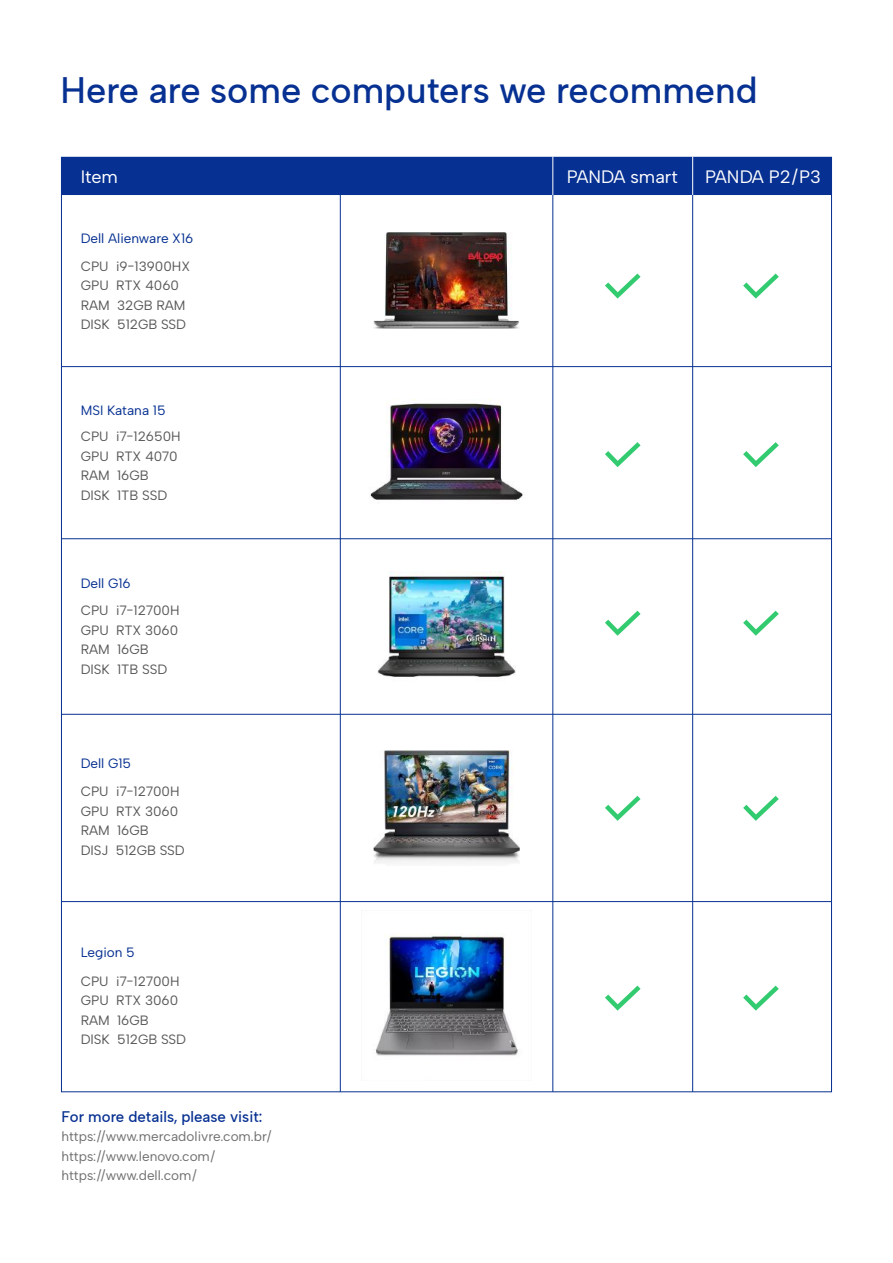
<style>
.page{position:relative;width:893px;height:1263px;background:#fff}
.page>*{position:absolute;margin:0;border:0;box-sizing:border-box;transform-origin:0 0}
.t1{font:500 36px "Albert Sans";color:#063091}
.t2{font:18px "Albert Sans";color:#fff}
.t3{font:500 15px "Albert Sans";color:#063091}
.t4{font:13.5px/19.5px "Albert Sans";color:#595757}
.t5{font:13.5px/19.5px "Albert Sans";color:#727171}
.t6{font:13.5px "Albert Sans";color:#063091}
</style>
<div class="page">
<div style="left:61px;top:157px;width:770px;height:37px;background:#063091"></div>
<hr style="left:61px;top:366px;width:770px;height:1px;background:#063091">
<hr style="left:61px;top:538px;width:770px;height:1px;background:#063091">
<hr style="left:61px;top:714px;width:770px;height:1px;background:#063091">
<hr style="left:61px;top:901px;width:770px;height:1px;background:#063091">
<hr style="left:61px;top:194px;width:770px;height:1px;background:#063091">
<hr style="left:552px;top:194px;width:1px;height:898px;background:#063091">
<hr style="left:340px;top:194px;width:1px;height:898px;background:#063091">
<hr style="left:552px;top:157px;width:1px;height:38px;background:#fff">
<hr style="left:692px;top:194px;width:1px;height:898px;background:#063091">
<hr style="left:692px;top:157px;width:1px;height:38px;background:#fff">
<svg style="left:605px;top:274px;width:36px;height:25px"></svg>
<svg style="left:743px;top:274px;width:36px;height:25px"></svg>
<svg style="left:605px;top:442px;width:36px;height:25px"></svg>
<svg style="left:743px;top:442px;width:36px;height:25px"></svg>
<svg style="left:605px;top:611px;width:36px;height:25px"></svg>
<svg style="left:743px;top:611px;width:36px;height:25px"></svg>
<svg style="left:605px;top:796px;width:36px;height:25px"></svg>
<svg style="left:743px;top:796px;width:36px;height:25px"></svg>
<svg style="left:605px;top:985px;width:36px;height:26px"></svg>
<svg style="left:743px;top:985px;width:36px;height:26px"></svg>
<img style="left:370px;top:399px;width:153px;height:101px">
<img style="left:378px;top:572px;width:137px;height:105px">
<img style="left:374px;top:751px;width:145px;height:112px">
<img style="left:361px;top:910px;width:157px;height:146px">
<img style="left:374px;top:233px;width:145px;height:95px">
<h1 class="t1" style="left:61px;top:68px;width:699px">Here are some computers we recommend</h1>
<h2 class="t2" style="left:81px;top:166px;width:39px">Item</h2>
<p class="t6" style="left:81px;top:230px;width:114px">Dell Alienware X16</p>
<p class="t4" style="left:81px;top:256px;width:111px">CPU i9-13900HX<br>GPU RTX 4060<br>RAM 32GB RAM<br>DISK 512GB SSD</p>
<p class="t6" style="left:81px;top:402px;width:86px">MSI Katana 15</p>
<p class="t4" style="left:81px;top:427px;width:101px">CPU i7-12650H<br>GPU RTX 4070<br>RAM 16GB<br>DISK 1TB SSD</p>
<p class="t6" style="left:81px;top:575px;width:52px">Dell G16</p>
<p class="t4" style="left:81px;top:600px;width:100px">CPU i7-12700H<br>GPU RTX 3060<br>RAM 16GB<br>DISK 1TB SSD</p>
<p class="t6" style="left:81px;top:755px;width:52px">Dell G15</p>
<p class="t4" style="left:81px;top:781px;width:106px">CPU i7-12700H<br>GPU RTX 3060<br>RAM 16GB<br>DISJ 512GB SSD</p>
<p class="t6" style="left:81px;top:944px;width:56px">Legion 5</p>
<p class="t4" style="left:81px;top:971px;width:107px">CPU i7-12700H<br>GPU RTX 3060<br>RAM 16GB<br>DISK 512GB SSD</p>
<p class="t3" style="left:61px;top:1107px;width:202px">For more details, please visit:</p>
<p class="t5" style="left:61px;top:1127px;width:212px">https://www.mercadolivre.com.br/ https://www.lenovo.com/ https://www.dell.com/</p>
<h2 class="t2" style="left:567px;top:166px;width:113px">PANDA smart</h2>
<h2 class="t2" style="left:705px;top:166px;width:117px">PANDA P2/P3</h2>
</div>
